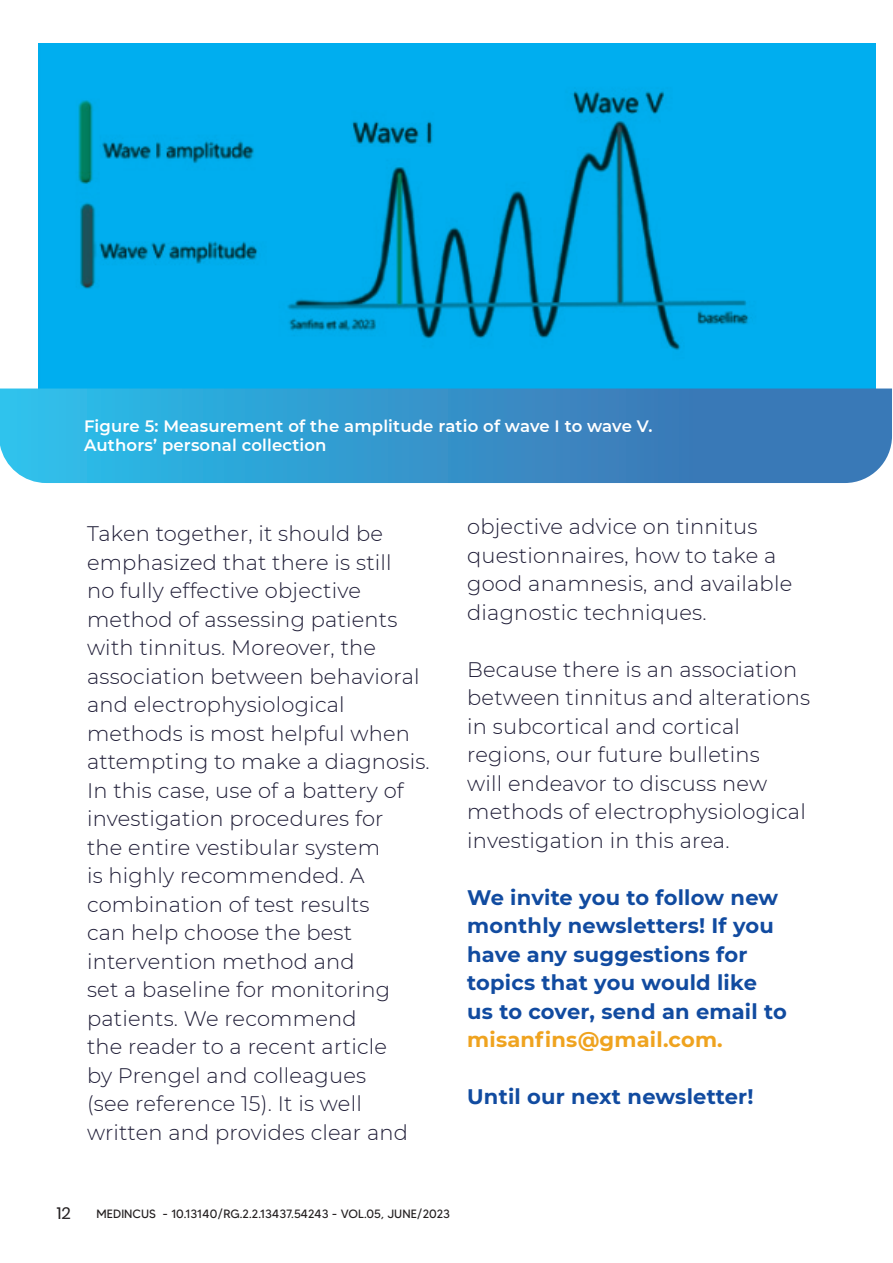
<style>
.page{position:relative;width:893px;height:1263px;background:#fff}
.page>*{position:absolute;margin:0;border:0;box-sizing:border-box;transform-origin:0 0}
.t1{font:300 21px/28.5px "Montserrat";letter-spacing:.01em;color:#1e1c36}
.t2{font:700 21px/28.5px "Montserrat";letter-spacing:.01em;color:#114ba0}
.t3{font:700 21px "Montserrat";letter-spacing:.01em;color:#efa31f}
.t4{font:600 16.5px/19.8px "Montserrat";letter-spacing:.01em;color:#fff}
.t5{font:16.5px "Poppins";color:#231f20}
.t6{font:12px "MADETOMMY";letter-spacing:-.005em;color:#231f20}
</style>
<div class="page">
<img style="left:39px;top:44px;width:836px;height:344px">
<svg style="left:0;top:388px;width:892px;height:95px;background:#3695cb"></svg>
<p class="t4" style="left:84px;top:415px;width:570px">Figure 5: Measurement of the amplitude ratio of wave I to wave V.<br>Authors’ personal collection</p>
<p class="t1" style="left:87px;top:519px;width:344px">Taken together, it should be emphasized that there is still<br>no fully effective objective method of assessing patients with tinnitus. Moreover, the association between behavioral and electrophysiological methods is most helpful when attempting to make a diagnosis.<br>In this case, use of a battery of investigation procedures for<br>the entire vestibular system<br>is highly recommended. A combination of test results<br>can help choose the best intervention method and<br>set a baseline for monitoring patients. We recommend<br>the reader to a recent article<br>by Prengel and colleagues<br>(see reference 15). It is well written and provides clear and</p>
<p class="t1" style="left:467px;top:512px;width:327px">objective advice on tinnitus questionnaires, how to take a good anamnesis, and available diagnostic techniques.</p>
<p class="t1" style="left:467px;top:654px;width:344px">Because there is an association between tinnitus and alterations in subcortical and cortical regions, our future bulletins<br>will endeavor to discuss new methods of electrophysiological investigation in this area.</p>
<p class="t2" style="left:467px;top:882px;width:321px">We invite you to follow new monthly newsletters! If you have any suggestions for topics that you would like us to cover, send an email to</p>
<p class="t3" style="left:467px;top:1025px;width:257px">misanfins@gmail.com.</p>
<p class="t2" style="left:467px;top:1081px;width:288px">Until our next newsletter!</p>
<p class="t5" style="left:57px;top:1203px;width:16px">12</p>
<p class="t6" style="left:97px;top:1206px;width:355px">MEDINCUS - 10.13140/RG.2.2.13437.54243 - VOL.05, JUNE/2023</p>
</div>
